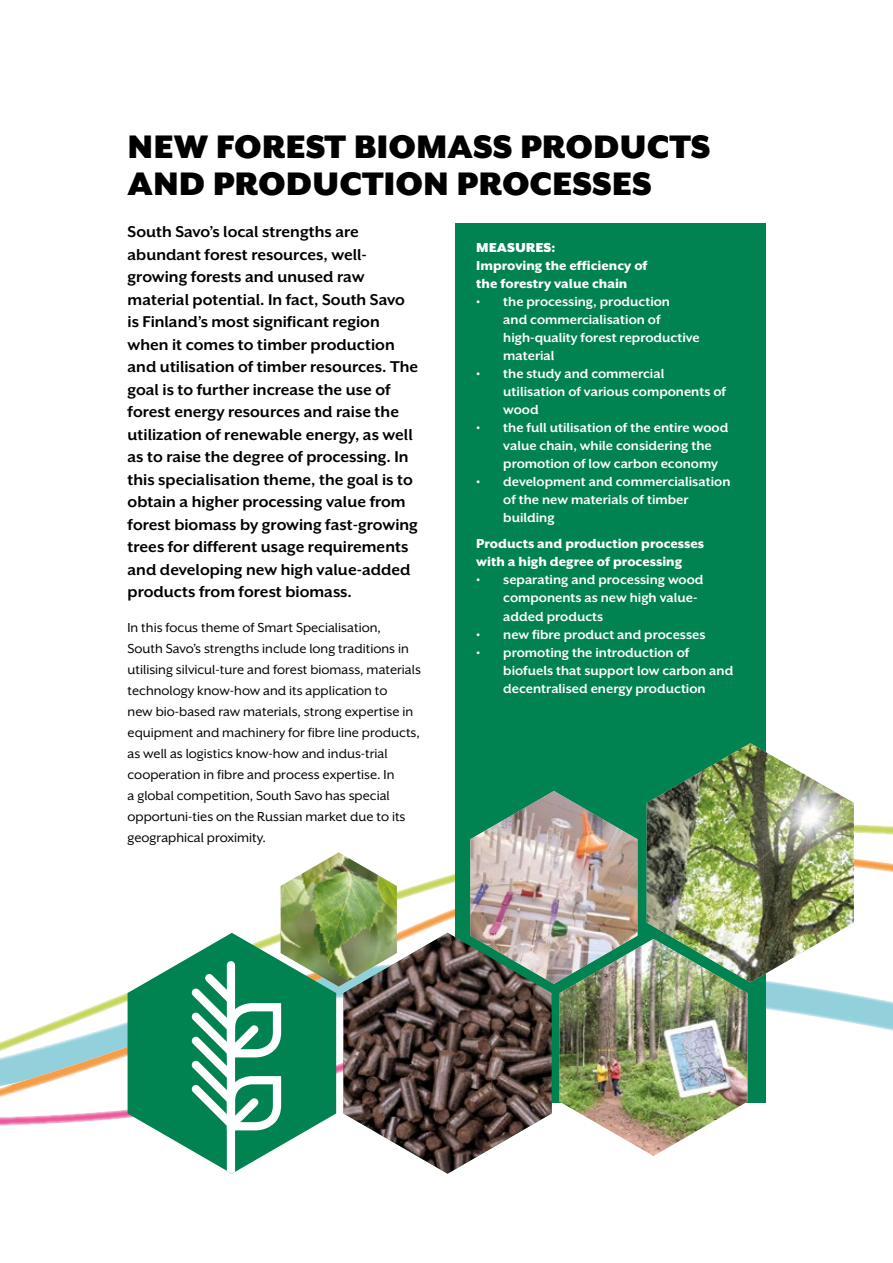
<style>
.page{position:relative;width:893px;height:1263px;background:#fff}
.page>*{position:absolute;margin:0;border:0;box-sizing:border-box;transform-origin:0 0}
.t1{font:900 37.5px/37.5px "Mr Eaves XL San OT";color:#000}
.t2{font:700 18px/22.5px "Mr Eaves XL San OT";color:#000}
.t3{font:700 15px/18px "Mr Eaves XL San OT";color:#fff}
.t4{font:15px/21px "Mr Eaves XL San OT";color:#000}
.t5{font:800 15px/18px "Mr Eaves XL San OT";color:#fff}
.t6{font:900 15px "Mr Eaves XL San OT";color:#fff}
</style>
<div class="page">
<img style="left:0;top:1097px;width:766px;height:28px">
<img style="left:0;top:858px;width:893px;height:239px">
<svg style="left:128px;top:933px;width:63px;height:217px;fill:#008251"></svg>
<div style="left:455px;top:223px;width:310px;height:880px;background:#008251"></div>
<img style="left:470px;top:791px;width:177px;height:334px">
<img style="left:559px;top:939px;width:188px;height:217px">
<img style="left:397px;top:933px;width:155px;height:241px">
<svg style="left:191px;top:858px;width:206px;height:316px"></svg>
<img style="left:281px;top:852px;width:116px;height:135px">
<img style="left:647px;top:743px;width:207px;height:239px">
<h1 class="t1" style="left:128px;top:128px;width:584px">NEW FOREST BIOMASS PRODUCTS<br>AND PRODUCTION PROCESSES</h1>
<p class="t2" style="left:128px;top:221px;width:292px">South Savo’s local strengths are abundant forest resources, well&shy;growing forests and unused raw material potential. In fact, South Savo is Finland’s most significant region when it comes to timber production and utilisation of timber resources. The goal is to further increase the use of forest energy resources and raise the utilization of renewable energy, as well as to raise the degree of processing. In this specialisation theme, the goal is to obtain a higher processing value from forest biomass by growing fast-growing trees for different usage requirements and developing new high value-added products from forest biomass.</p>
<p class="t4" style="left:128px;top:617px;width:295px">In this focus theme of Smart Specialisation,<br>South Savo’s strengths include long traditions in utilising silvicul-ture and forest biomass, materials technology know-how and its application to<br>new bio-based raw materials, strong expertise in equipment and machinery for fibre line products, as well as logistics know-how and indus-trial cooperation in fibre and process expertise. In<br>a global competition, South Savo has special opportuni-ties on the Russian market due to its geographical proximity.</p>
<p class="t6" style="left:476px;top:240px;width:81px">MEASURES:</p>
<p class="t5" style="left:476px;top:256px;width:173px">Improving the efficiency of the forestry value chain</p>
<p class="t3" style="left:503px;top:292px;width:198px;text-indent:-27px">• the processing, production<br>and commercialisation of high-quality forest reproductive material</p>
<p class="t3" style="left:503px;top:364px;width:224px;text-indent:-27px">• the study and commercial utilisation of various components of wood</p>
<p class="t3" style="left:503px;top:418px;width:227px;text-indent:-27px">• the full utilisation of the entire wood value chain, while considering the promotion of low carbon economy</p>
<p class="t3" style="left:503px;top:472px;width:229px;text-indent:-27px">• development and commercialisation of the new materials of timber building</p>
<p class="t5" style="left:476px;top:535px;width:229px">Products and production processes with a high degree of processing</p>
<p class="t3" style="left:503px;top:571px;width:202px;text-indent:-27px">• separating and processing wood components as new high value&shy;added products</p>
<p class="t3" style="left:476px;top:625px;width:231px">• new fibre product and processes</p>
<p class="t3" style="left:503px;top:643px;width:232px;text-indent:-27px">• promoting the introduction of biofuels that support low carbon and decentralised energy production</p>
</div>
